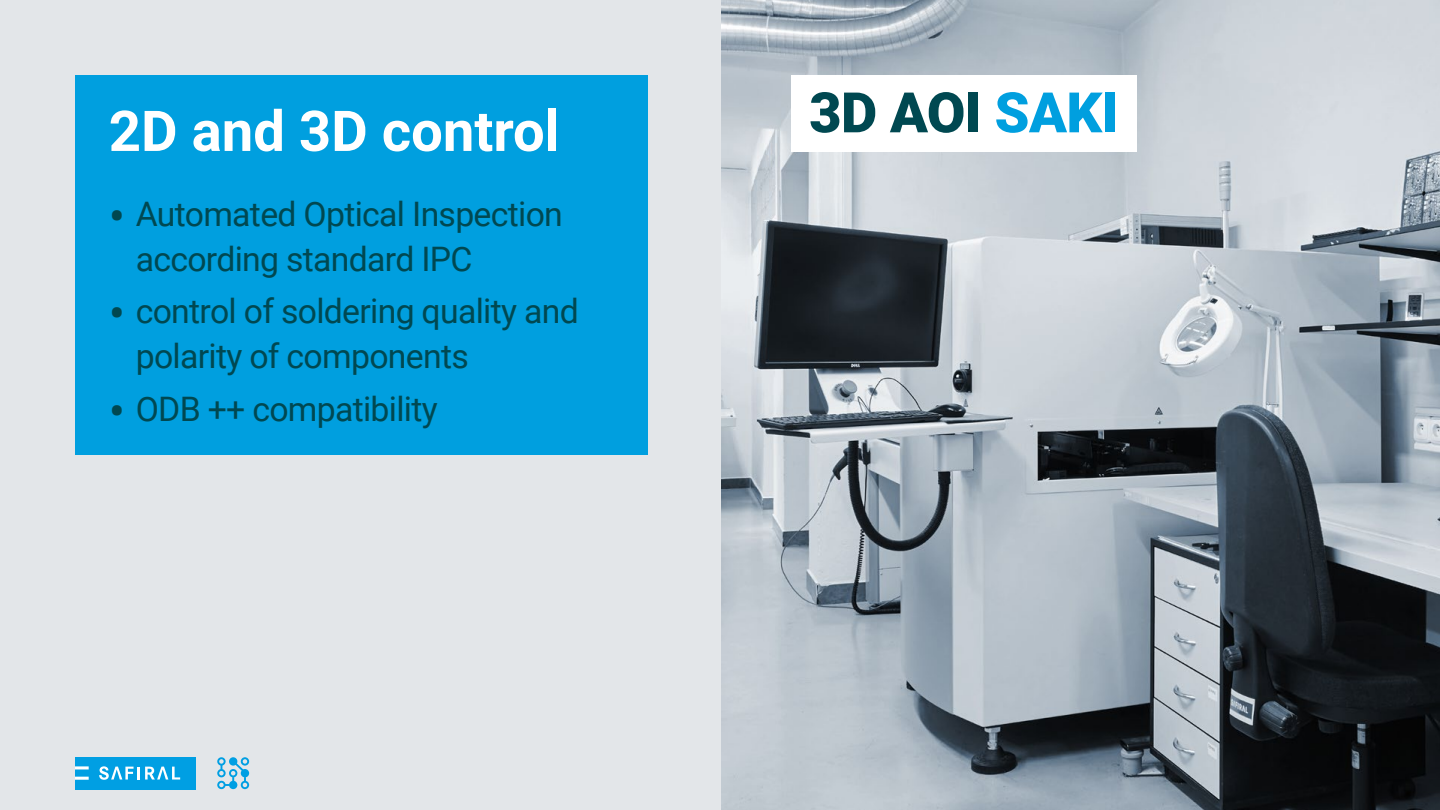
<style>
.page{position:relative;width:1440px;height:810px;background:#e3e6e9}
.page>*{position:absolute;margin:0;border:0;box-sizing:border-box;transform-origin:0 0}
.t1{font:700 56.25px "Roboto";color:#fff}
.t2{font:900 55.88px "Roboto";letter-spacing:-.01em;color:#004851}
.t3{font:33.75px/45px "Roboto";letter-spacing:-.02em;color:#004851}
.s1{font-size:48.75px}
.s2{color:#009fdf}
</style>
<div class="page">
<img style="left:722px;top:0;width:718px;height:810px">
<div style="left:75px;top:757px;width:120px;height:32px;background:#009fe3"></div>
<hr style="left:75px;top:766px;width:14px;height:3px;background:#fff">
<hr style="left:75px;top:777px;width:14px;height:3px;background:#fff">
<svg style="left:99px;top:766px;width:81px;height:14px"></svg>
<div style="left:791px;top:75px;width:345px;height:77px;background:#fff"></div>
<div style="left:75px;top:75px;width:573px;height:380px;background:#009fdf"></div>
<div style="left:217px;top:757px;width:9px;height:9px;border:2px solid #009fe3;border-radius:50%"></div>
<div style="left:217px;top:769px;width:9px;height:8px;border:2px solid #009fe3;border-radius:50%"></div>
<div style="left:217px;top:781px;width:9px;height:8px;border:2px solid #009fe3;border-radius:50%"></div>
<div style="left:230px;top:758px;width:6px;height:7px;background:#009fe3;border-radius:50%"></div>
<div style="left:229px;top:757px;width:8px;height:9px;border:2px solid #009fe3;border-radius:50%"></div>
<div style="left:229px;top:781px;width:8px;height:8px;border:2px solid #009fe3;border-radius:50%"></div>
<div style="left:241px;top:757px;width:8px;height:9px;border:2px solid #009fe3;border-radius:50%"></div>
<div style="left:241px;top:769px;width:8px;height:8px;border:2px solid #009fe3;border-radius:50%"></div>
<div style="left:241px;top:781px;width:8px;height:8px;border:2px solid #009fe3;border-radius:50%"></div>
<svg style="left:221px;top:761px;width:27px;height:27px"></svg>
<h1 class="t1" style="left:109px;top:92px;width:452px">2D and 3D control</h1>
<p class="t3" style="left:136px;top:190px;width:429px;text-indent:-27px"><span class="s1">•</span> Automated Optical Inspection according standard IPC</p>
<p class="t3" style="left:136px;top:288px;width:445px;text-indent:-27px"><span class="s1">•</span> control of soldering quality and polarity of components</p>
<p class="t3" style="left:109px;top:385px;width:331px"><span class="s1">•</span> ODB ++ compatibility</p>
<h2 class="t2" style="left:809px;top:73px;width:311px">3D AOI <span class="s2">SAKI</span></h2>
</div>
